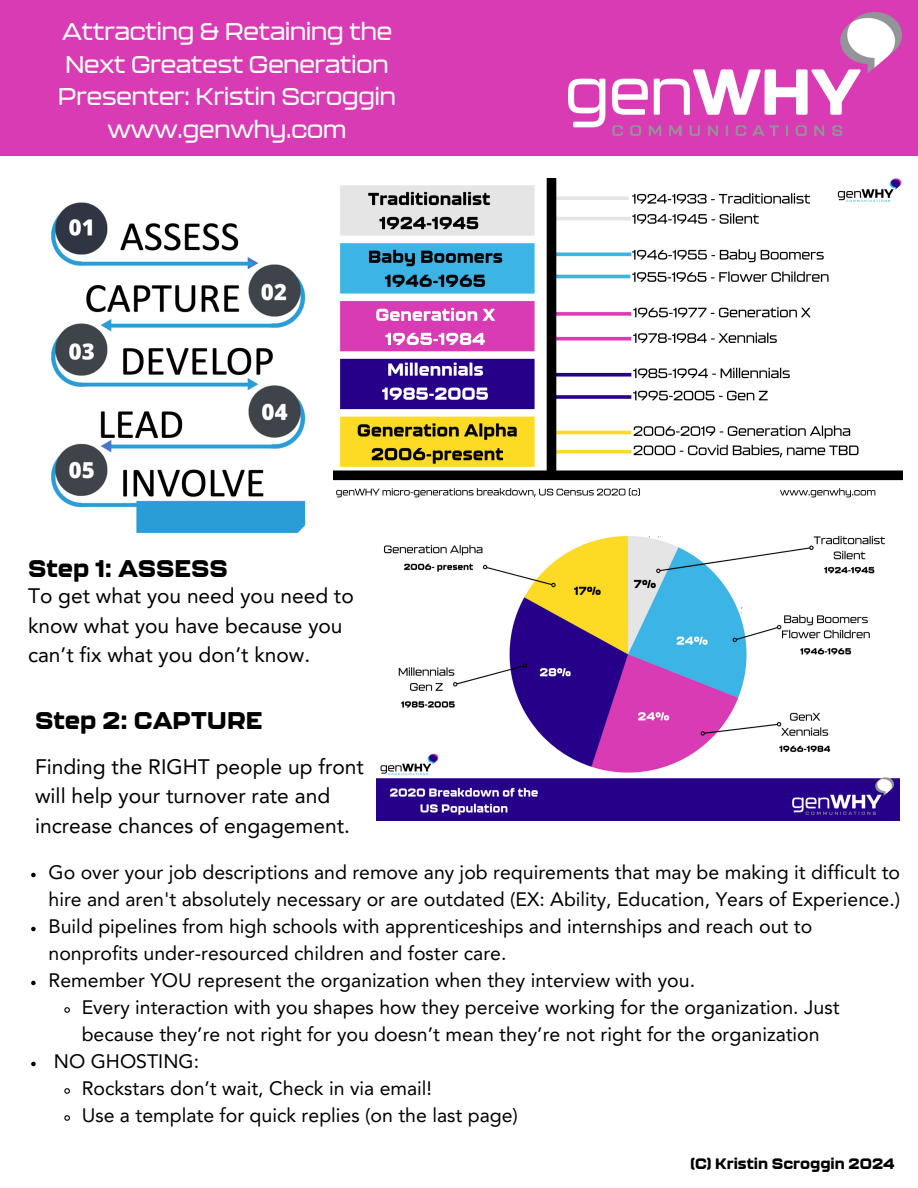
<style>
.page{position:relative;width:918px;height:1188px;background:#fff}
.page>*{position:absolute;margin:0;border:0;box-sizing:border-box;transform-origin:0 0}
.t1{font:500 24px/32.7px "Kallisto";color:#fff;text-align:center}
.t2{font:800 24px "Kallisto";color:#000}
.t3{font:800 23.85px "Kallisto";color:#000}
.t4{font:21px/29.2px "Avenir LT Pro";color:#000}
.t5{font:19.5px/27px "Avenir LT Pro";color:#000}
.t6{font:800 15px "Kallisto";color:#000}
</style>
<div class="page">
<img style="left:51px;top:202px;width:255px;height:331px">
<img style="left:333px;top:178px;width:570px;height:320px">
<img style="left:377px;top:535px;width:522px;height:286px">
<div style="left:0;top:0;width:918px;height:156px;background:#d83bb3"></div>
<img style="left:569px;top:12px;width:333px;height:124px">
<svg style="left:31px;top:873px;width:5px;height:4px"></svg>
<svg style="left:31px;top:927px;width:5px;height:4px"></svg>
<svg style="left:31px;top:981px;width:5px;height:4px"></svg>
<svg style="left:64px;top:1007px;width:6px;height:6px"></svg>
<svg style="left:31px;top:1062px;width:5px;height:4px"></svg>
<svg style="left:64px;top:1088px;width:6px;height:6px"></svg>
<svg style="left:64px;top:1115px;width:6px;height:6px"></svg>
<p class="t1" style="left:58px;top:14px;width:339px">Attracting &amp; Retaining the<br>Next Greatest Generation<br>Presenter: Kristin Scroggin www.genwhy.com</p>
<h2 class="t3" style="left:28px;top:553px;width:202px">Step 1: ASSESS</h2>
<h2 class="t4" style="left:28px;top:583px;width:327px">To get what you need you need to know what you have because you can’t fix what you don’t know.</h2>
<p class="t2" style="left:35px;top:705px;width:229px">Step 2: CAPTURE</p>
<h2 class="t4" style="left:35px;top:754px;width:330px">Finding the RIGHT people up front will help your turnover rate and increase chances of engagement.</h2>
<p class="t5" style="left:49px;top:861px;width:853px">Go over your job descriptions and remove any job requirements that may be making it difficult to hire and aren't absolutely necessary or are outdated (EX: Ability, Education, Years of Experience.)</p>
<p class="t5" style="left:49px;top:915px;width:765px">Build pipelines from high schools with apprenticeships and internships and reach out to nonprofits under-resourced children and foster care.</p>
<p class="t5" style="left:49px;top:969px;width:648px">Remember YOU represent the organization when they interview with you.</p>
<p class="t5" style="left:82px;top:996px;width:759px">Every interaction with you shapes how they perceive working for the organization. Just because they’re not right for you doesn’t mean they’re not right for the organization</p>
<p class="t5" style="left:54px;top:1050px;width:147px">NO GHOSTING:</p>
<p class="t5" style="left:82px;top:1077px;width:352px">Rockstars don’t wait, Check in via email!</p>
<p class="t5" style="left:82px;top:1104px;width:438px">Use a template for quick replies (on the last page)</p>
<h1 class="t6" style="left:690px;top:1154px;width:206px">(C) Kristin Scroggin 2024</h1>
</div>
